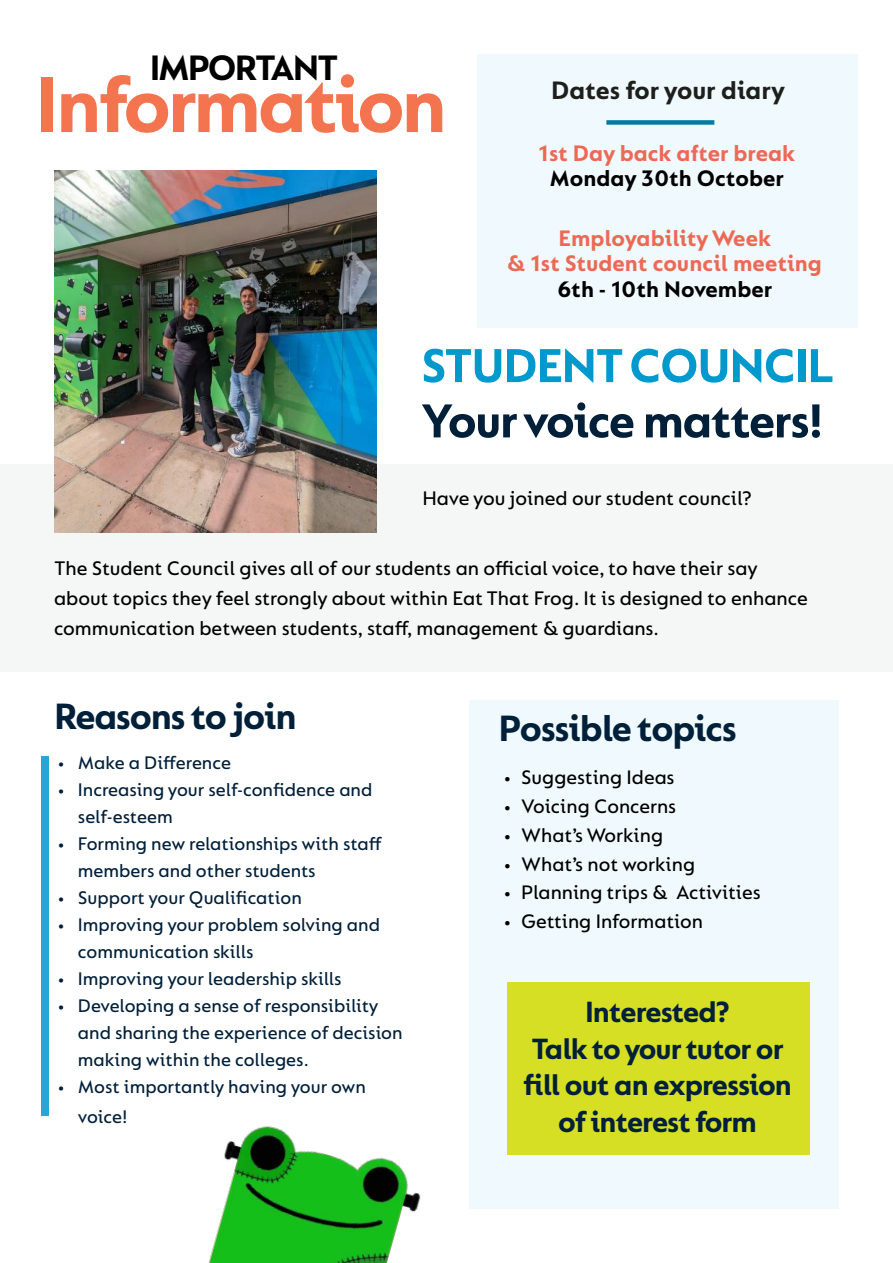
<style>
.page{position:relative;width:893px;height:1263px;background:#fff}
.page>*{position:absolute;margin:0;border:0;box-sizing:border-box;transform-origin:0 0}
.t1{font:700 84px "FS Lucas";letter-spacing:-.04em;color:#f3744e}
.t2{font:700 50.85px "FS Lucas";letter-spacing:-.03em;color:#001f39}
.t3{font:700 50.85px "FS Lucas";letter-spacing:-.03em;color:#0099cd}
.t4{font:700 39.15px "FS Lucas";letter-spacing:-.03em;color:#001f39}
.t5{font:700 37.8px "FS Lucas";letter-spacing:-.06em;color:#000}
.t6{font:700 31.35px/36.6px "FS Lucas";letter-spacing:-.035em;color:#001f39;text-align:center}
.t7{font:700 27px "FS Lucas";color:#1e1e1b}
.t8{font:700 24px/25.5px "FS Lucas";color:#ec6955;text-align:center}
.t9{font:700 24px "FS Lucas";color:#000}
.t10{font:500 21px/30px "FS Lucas";color:#000}
.t11{font:500 20.85px "FS Lucas";color:#000}
.t12{font:500 19.5px/27px "FS Lucas";color:#001f39}
</style>
<div class="page">
<img style="left:208px;top:1126px;width:213px;height:137px">
<div style="left:478px;top:54px;width:380px;height:274px;background:#f0fafe"></div>
<div style="left:606px;top:120px;width:108px;height:5px;background:#007ca3"></div>
<div style="left:0;top:464px;width:893px;height:208px;background:#f5f6f6"></div>
<div style="left:41px;top:756px;width:8px;height:359px;background:#27a8d4"></div>
<div style="left:469px;top:700px;width:370px;height:509px;background:#f0fafe"></div>
<img style="left:54px;top:170px;width:323px;height:362px">
<div style="left:507px;top:982px;width:302px;height:172px;background:#d6df23"></div>
<h3 class="t5" style="left:150px;top:46px;width:190px">IMPORTANT</h3>
<h1 class="t1" style="left:35px;top:56px;width:413px">Information</h1>
<h3 class="t7" style="left:551px;top:75px;width:236px">Dates for your diary</h3>
<p class="t8" style="left:538px;top:140px;width:258px">1st Day back after break</p>
<p class="t9" style="left:550px;top:164px;width:236px">Monday 30th October</p>
<p class="t8" style="left:508px;top:225px;width:316px">Employability Week<br>&amp; 1st Student council meeting</p>
<p class="t9" style="left:557px;top:275px;width:216px">6th - 10th November</p>
<h2 class="t3" style="left:421px;top:336px;width:414px">STUDENT COUNCIL</h2>
<h2 class="t2" style="left:421px;top:392px;width:404px">Your voice matters!</h2>
<p class="t10" style="left:422px;top:482px;width:331px">Have you joined our student council?</p>
<p class="t10" style="left:54px;top:552px;width:755px">The Student Council gives all of our students an official voice, to have their say about topics they feel strongly about within Eat That Frog. It is designed to enhance communication between students, staff, management &amp; guardians.</p>
<h3 class="t4" style="left:54px;top:693px;width:244px">Reasons to join</h3>
<h3 class="t4" style="left:498px;top:705px;width:240px">Possible topics</h3>
<p class="t12" style="left:57px;top:748px;width:176px">• Make a Difference</p>
<p class="t12" style="left:78px;top:775px;width:296px;text-indent:-21px">• Increasing your self-confidence and self-esteem</p>
<p class="t12" style="left:78px;top:829px;width:306px;text-indent:-21px">• Forming new relationships with staff members and other students</p>
<p class="t12" style="left:57px;top:883px;width:247px">• Support your Qualification</p>
<p class="t12" style="left:78px;top:910px;width:304px;text-indent:-21px">• Improving your problem solving and communication skills</p>
<p class="t12" style="left:57px;top:964px;width:286px">• Improving your leadership skills</p>
<p class="t12" style="left:78px;top:991px;width:326px;text-indent:-21px">• Developing a sense of responsibility and sharing the experience of decision making within the colleges.</p>
<p class="t12" style="left:78px;top:1071px;width:289px;line-height:30px;text-indent:-21px">• Most importantly having your own voice!</p>
<p class="t11" style="left:503px;top:766px;width:173px">• Suggesting Ideas</p>
<p class="t11" style="left:503px;top:794px;width:175px">• Voicing Concerns</p>
<p class="t11" style="left:503px;top:823px;width:162px">• What’s Working</p>
<p class="t11" style="left:503px;top:852px;width:194px">• What’s not working</p>
<p class="t11" style="left:503px;top:880px;width:259px">• Planning trips &amp; Activities</p>
<p class="t11" style="left:503px;top:909px;width:202px">• Getting Information</p>
<h3 class="t6" style="left:523px;top:993px;width:270px">Interested?<br>Talk to your tutor or fill out an expression of interest form</h3>
</div>
